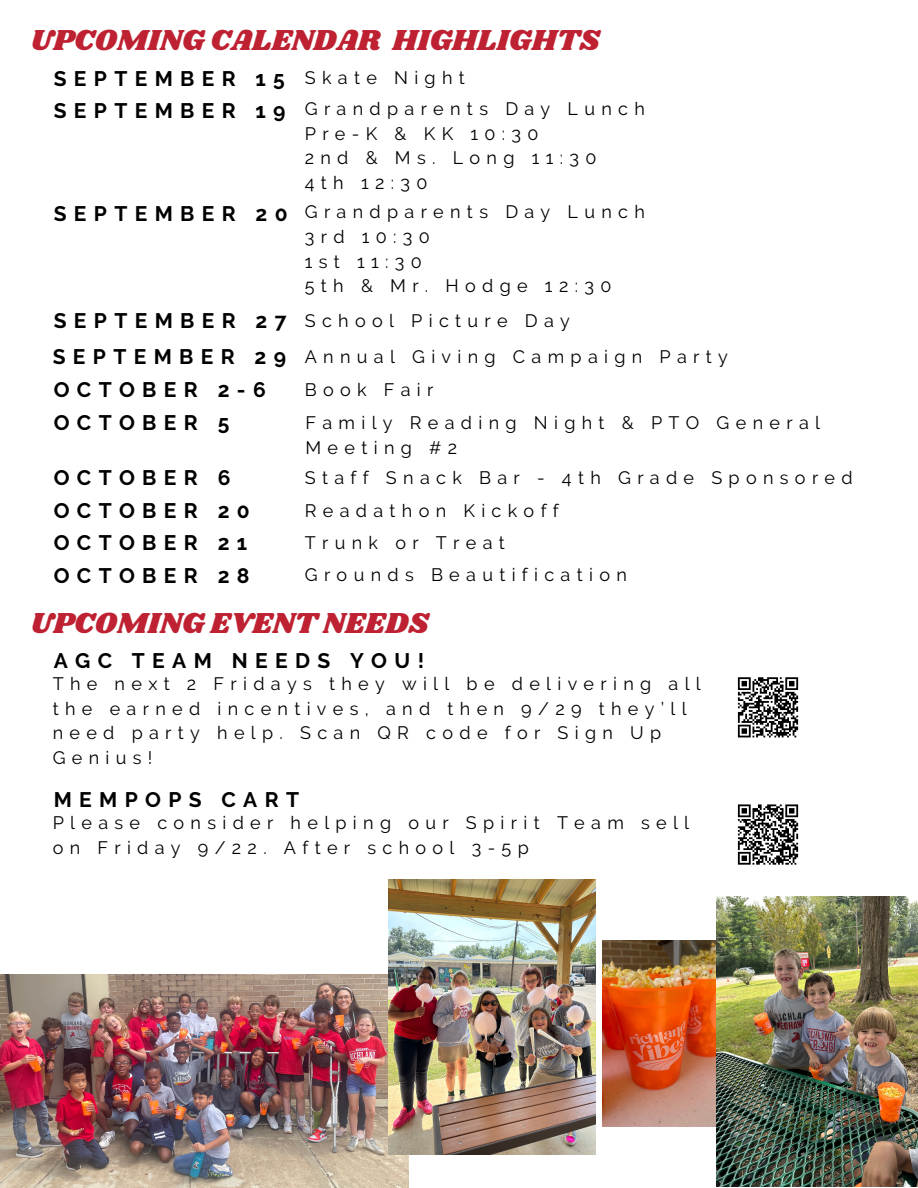
<style>
.page{position:relative;width:918px;height:1188px;background:#fff}
.page>*{position:absolute;margin:0;border:0;box-sizing:border-box;transform-origin:0 0}
.t1{font:30px "Shrikhand";color:#be2131}
.t2{font:700 21px "Raleway";letter-spacing:.35em;color:#000}
.t3{font:18px/24.8px "Raleway";letter-spacing:.35em;color:#000}
</style>
<div class="page">
<svg style="left:737px;top:804px;width:62px;height:61px"></svg>
<svg style="left:737px;top:677px;width:62px;height:61px"></svg>
<img style="left:0;top:975px;width:408px;height:213px">
<img style="left:388px;top:879px;width:207px;height:276px">
<img style="left:602px;top:940px;width:115px;height:187px">
<img style="left:717px;top:897px;width:201px;height:290px">
<p class="t1" style="left:30px;top:19px;width:572px">UPCOMING CALENDAR HIGHLIGHTS</p>
<p class="t2" style="left:54px;top:66px;width:233px">SEPTEMBER 15</p>
<p class="t2" style="left:54px;top:98px;width:234px">SEPTEMBER 19</p>
<p class="t3" style="left:305px;top:66px;width:162px">Skate Night</p>
<p class="t3" style="left:305px;top:96px;width:342px">Grandparents Day Lunch</p>
<p class="t3" style="left:305px;top:121px;width:235px">Pre-K &amp; KK 10:30</p>
<p class="t3" style="left:305px;top:146px;width:293px">2nd &amp; Ms. Long 11:30</p>
<p class="t3" style="left:305px;top:170px;width:124px">4th 12:30</p>
<p class="t2" style="left:54px;top:202px;width:236px">SEPTEMBER 20</p>
<p class="t3" style="left:305px;top:199px;width:342px">Grandparents Day Lunch</p>
<p class="t3" style="left:305px;top:224px;width:126px">3rd 10:30</p>
<p class="t3" style="left:305px;top:249px;width:119px">1st 11:30</p>
<p class="t3" style="left:305px;top:274px;width:308px">5th &amp; Mr. Hodge 12:30</p>
<p class="t2" style="left:54px;top:308px;width:234px">SEPTEMBER 27</p>
<p class="t3" style="left:305px;top:308px;width:267px">School Picture Day</p>
<p class="t2" style="left:53px;top:344px;width:235px">SEPTEMBER 29</p>
<p class="t3" style="left:305px;top:344px;width:425px">Annual Giving Campaign Party</p>
<p class="t2" style="left:54px;top:377px;width:214px">OCTOBER 2-6</p>
<p class="t3" style="left:305px;top:377px;width:130px">Book Fair</p>
<p class="t2" style="left:54px;top:410px;width:177px">OCTOBER 5</p>
<p class="t2" style="left:54px;top:465px;width:178px">OCTOBER 6</p>
<p class="t3" style="left:306px;top:410px;width:516px">Family Reading Night &amp; PTO General<br>Meeting #2</p>
<p class="t3" style="left:305px;top:465px;width:549px">Staff Snack Bar - 4th Grade Sponsored</p>
<p class="t2" style="left:54px;top:498px;width:198px">OCTOBER 20</p>
<p class="t3" style="left:305px;top:498px;width:256px">Readathon Kickoff</p>
<p class="t2" style="left:54px;top:530px;width:195px">OCTOBER 21</p>
<p class="t3" style="left:305px;top:530px;width:202px">Trunk or Treat</p>
<p class="t2" style="left:54px;top:563px;width:197px">OCTOBER 28</p>
<p class="t3" style="left:305px;top:563px;width:324px">Grounds Beautification</p>
<p class="t1" style="left:30px;top:602px;width:401px">UPCOMING EVENT NEEDS</p>
<p class="t2" style="left:54px;top:648px;width:372px">AGC TEAM NEEDS YOU!</p>
<p class="t3" style="left:53px;top:671px;width:650px">The next 2 Fridays they will be delivering all the earned incentives, and then 9/29 they’ll need party help. Scan QR code for Sign Up Genius!</p>
<p class="t2" style="left:54px;top:788px;width:247px">MEMPOPS CART</p>
<p class="t3" style="left:53px;top:811px;width:638px">Please consider helping our Spirit Team sell on Friday 9/22. After school 3-5p</p>
</div>
